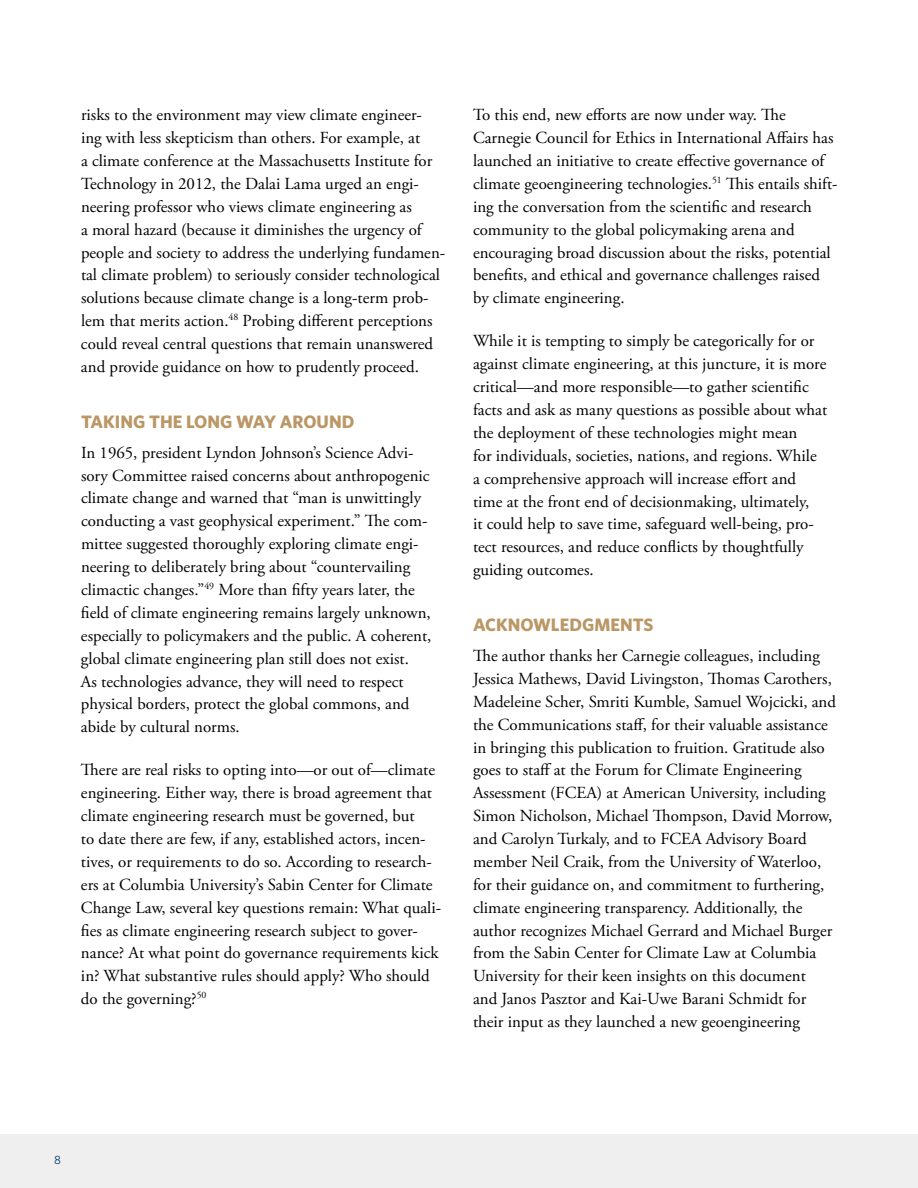
<style>
.page{position:relative;width:918px;height:1188px;background:#fff}
.page>*{position:absolute;margin:0;border:0;box-sizing:border-box;transform-origin:0 0}
.t1{font:700 18px "Whitney";color:#ba9765}
.t2{font:16.8px/23px "Adobe Garamond Pro";color:#000}
.t3{font:12px "Whitney";color:#003a63}
</style>
<div class="page">
<div style="left:0;top:1134px;width:918px;height:54px;background:#efeff0"></div>
<p class="t2" style="left:81px;top:104px;width:366px">risks to the environment may view climate engineer&shy;ing with less skepticism than others. For example, at<br>a climate conference at the Massachusetts Institute for Technology in 2012, the Dalai Lama urged an engi&shy;neering professor who views climate engineering as<br>a moral hazard (because it diminishes the urgency of people and society to address the underlying fundamen&shy;tal climate problem) to seriously consider technological solutions because climate change is a long-term prob&shy;lem that merits action.<sup>48</sup> Probing different perceptions could reveal central questions that remain unanswered and provide guidance on how to prudently proceed.</p>
<p class="t1" style="left:81px;top:410px;width:275px">TAKING THE LONG WAY AROUND</p>
<p class="t2" style="left:81px;top:442px;width:352px">In 1965, president Lyndon Johnson’s Science Advi&shy;sory Committee raised concerns about anthropogenic climate change and warned that “man is unwittingly conducting a vast geophysical experiment.” The com&shy;mittee suggested thoroughly exploring climate engi&shy;neering to deliberately bring about “countervailing climactic changes.”<sup>49</sup> More than fifty years later, the field of climate engineering remains largely unknown, especially to policymakers and the public. A coherent, global climate engineering plan still does not exist.<br>As technologies advance, they will need to respect physical borders, protect the global commons, and abide by cultural norms.</p>
<p class="t2" style="left:81px;top:759px;width:362px">There are real risks to opting into—or out of—climate engineering. Either way, there is broad agreement that climate engineering research must be governed, but<br>to date there are few, if any, established actors, incen&shy;tives, or requirements to do so. According to research&shy;ers at Columbia University’s Sabin Center for Climate Change Law, several key questions remain: What quali&shy;fies as climate engineering research subject to gover&shy;nance? At what point do governance requirements kick in? What substantive rules should apply? Who should do the governing?<sup>50</sup></p>
<p class="t2" style="left:473px;top:104px;width:366px">To this end, new efforts are now under way. The Carnegie Council for Ethics in International Affairs has launched an initiative to create effective governance of climate geoengineering technologies.<sup>51</sup> This entails shift&shy;ing the conversation from the scientific and research community to the global policymaking arena and encouraging broad discussion about the risks, potential benefits, and ethical and governance challenges raised by climate engineering.</p>
<p class="t2" style="left:473px;top:330px;width:356px">While it is tempting to simply be categorically for or against climate engineering, at this juncture, it is more critical—and more responsible—to gather scientific facts and ask as many questions as possible about what the deployment of these technologies might mean<br>for individuals, societies, nations, and regions. While a comprehensive approach will increase effort and time at the front end of decisionmaking, ultimately,<br>it could help to save time, safeguard well-being, pro&shy;tect resources, and reduce conflicts by thoughtfully guiding outcomes.</p>
<p class="t1" style="left:473px;top:613px;width:182px">ACKNOWLEDGMENTS</p>
<p class="t2" style="left:473px;top:645px;width:365px">The author thanks her Carnegie colleagues, including Jessica Mathews, David Livingston, Thomas Carothers, Madeleine Scher, Smriti Kumble, Samuel Wojcicki, and the Communications staff, for their valuable assistance in bringing this publication to fruition. Gratitude also goes to staff at the Forum for Climate Engineering Assessment (FCEA) at American University, including Simon Nicholson, Michael Thompson, David Morrow, and Carolyn Turkaly, and to FCEA Advisory Board member Neil Craik, from the University of Waterloo, for their guidance on, and commitment to furthering, climate engineering transparency. Additionally, the author recognizes Michael Gerrard and Michael Burger from the Sabin Center for Climate Law at Columbia University for their keen insights on this document<br>and Janos Pasztor and Kai-Uwe Barani Schmidt for their input as they launched a new geoengineering</p>
<p class="t3" style="left:54px;top:1152px;width:8px">8</p>
</div>
